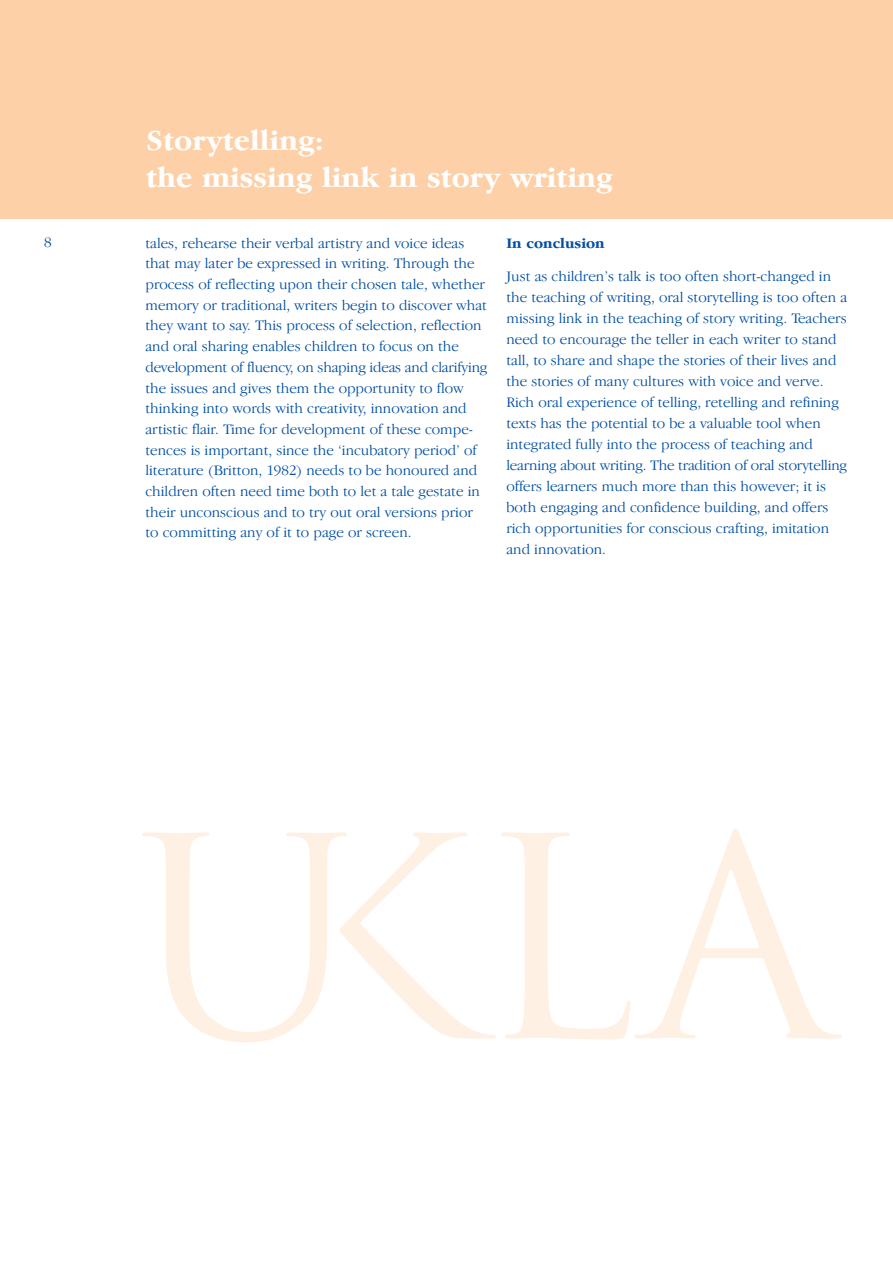
<style>
.page{position:relative;width:893px;height:1263px;background:#fff}
.page>*{position:absolute;margin:0;border:0;box-sizing:border-box;transform-origin:0 0}
.t1{font:272.7px "Trajan";color:#fff0e4}
.t2{font:700 30px/37.5px "Garamond IT Cby BT";color:#fff}
.t3{font:300 15px/20.7px "Garamond IT Cby BT";color:#004fa3}
.t4{font:700 15px "Garamond IT Cby BT";color:#004fa3}
</style>
<div class="page">
<div style="left:0;top:0;width:892px;height:218px;background:#fdd0a7"></div>
<p class="t3" style="left:44px;top:234px;width:9px">8</p>
<h2 class="t2" style="left:146px;top:124px;width:468px">Storytelling:<br>the missing link in story writing</h2>
<p class="t3" style="left:145px;top:234px;width:343px">tales, rehearse their verbal artistry and voice ideas that may later be expressed in writing. Through the process of reflecting upon their chosen tale, whether memory or traditional, writers begin to discover what they want to say. This process of selection, reflection and oral sharing enables children to focus on the development of fluency, on shaping ideas and clarifying the issues and gives them the opportunity to flow thinking into words with creativity, innovation and artistic flair. Time for development of these compe&shy;tences is important, since the ‘incubatory period’ of literature (Britton, 1982) needs to be honoured and children often need time both to let a tale gestate in their unconscious and to try out oral versions prior to committing any of it to page or screen.</p>
<p class="t4" style="left:506px;top:237px;width:100px">In conclusion</p>
<p class="t3" style="left:506px;top:267px;width:342px">Just as children’s talk is too often short-changed in the teaching of writing, oral storytelling is too often a missing link in the teaching of story writing. Teachers need to encourage the teller in each writer to stand tall, to share and shape the stories of their lives and the stories of many cultures with voice and verve.<br>Rich oral experience of telling, retelling and refining texts has the potential to be a valuable tool when integrated fully into the process of teaching and learning about writing. The tradition of oral storytelling offers learners much more than this however; it is both engaging and confidence building, and offers rich opportunities for conscious crafting, imitation and innovation.</p>
<h1 class="t1" style="left:133px;top:784px;width:701px">UKLA</h1>
</div>
